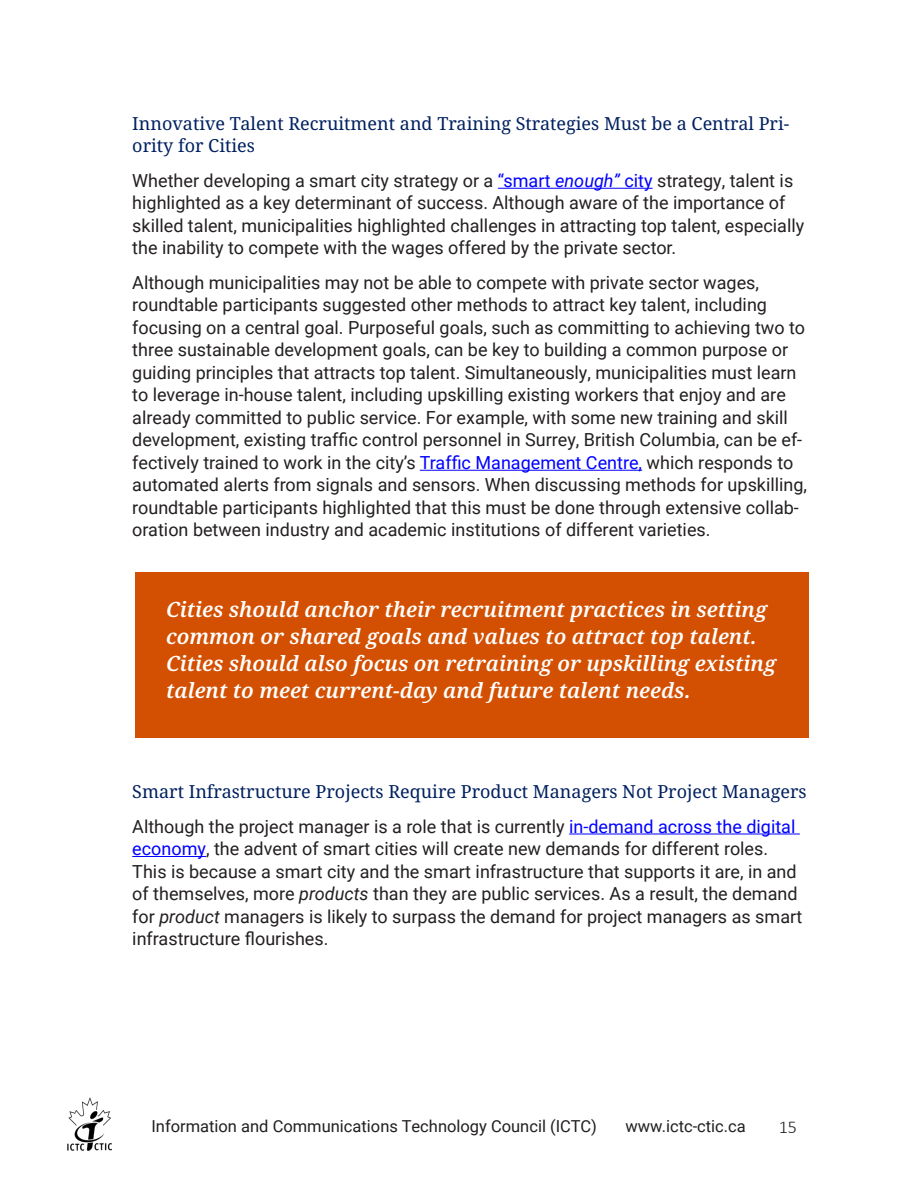
<style>
.page{position:relative;width:918px;height:1188px;background:#fff}
.page>*{position:absolute;margin:0;border:0;box-sizing:border-box;transform-origin:0 0}
.t1{font:italic 600 21px/27px "Noto Serif";color:#fff}
.t2{font:18px/22.5px "Roboto";color:#231f20}
.Heading_3{font:18px/22.5px "Noto Serif";color:#002060}
.t3{font:300 18px "Calibri";color:#231f20}
.t4{font:16.5px "Roboto";color:#231f20}
.s1{color:#00f}
.s2{font-style:italic;color:#00f}
.s3{font-style:italic}
</style>
<div class="page">
<img style="left:67px;top:1097px;width:45px;height:54px">
<div style="left:136px;top:573px;width:673px;height:165px;background:#d35002"></div>
<hr style="left:498px;top:188px;width:155px;height:1px;background:#00f">
<hr style="left:420px;top:470px;width:222px;height:1px;background:#00f">
<hr style="left:569px;top:834px;width:231px;height:1px;background:#00f">
<hr style="left:132px;top:856px;width:74px;height:1px;background:#00f">
<p class="Heading_3" style="left:132px;top:113px;width:659px">Innovative Talent Recruitment and Training Strategies Must be a Central Pri&shy;ority for Cities</p>
<p class="t2" style="left:132px;top:169px;width:673px">Whether developing a smart city strategy or a <span class="s1">“smart</span> <span class="s2">enough”</span> <span class="s1">city</span> strategy, talent is highlighted as a key determinant of success. Although aware of the importance of skilled talent, municipalities highlighted challenges in attracting top talent, especially the inability to compete with the wages offered by the private sector.</p>
<p class="t2" style="left:132px;top:271px;width:676px">Although municipalities may not be able to compete with private sector wages, roundtable participants suggested other methods to attract key talent, including focusing on a central goal. Purposeful goals, such as committing to achieving two to three sustainable development goals, can be key to building a common purpose or guiding principles that attracts top talent. Simultaneously, municipalities must learn to leverage in-house talent, including upskilling existing workers that enjoy and are already committed to public service. For example, with some new training and skill development, existing traffic control personnel in Surrey, British Columbia, can be ef&shy;fectively trained to work in the city’s <span class="s1">Traffic Management Centre,</span> which responds to automated alerts from signals and sensors. When discussing methods for upskilling, roundtable participants highlighted that this must be done through extensive collab&shy;oration between industry and academic institutions of different varieties.</p>
<p class="t1" style="left:166px;top:596px;width:612px">Cities should anchor their recruitment practices in setting common or shared goals and values to attract top talent.<br>Cities should also focus on retraining or upskilling existing talent to meet current-day and future talent needs.</p>
<p class="Heading_3" style="left:132px;top:781px;width:676px">Smart Infrastructure Projects Require Product Managers Not Project Managers</p>
<p class="t2" style="left:132px;top:814px;width:672px">Although the project manager is a role that is currently <span class="s1">in-demand across the digital economy</span>, the advent of smart cities will create new demands for different roles.<br>This is because a smart city and the smart infrastructure that supports it are, in and of themselves, more <span class="s3">products</span> than they are public services. As a result, the demand for <span class="s3">product</span> managers is likely to surpass the demand for project managers as smart infrastructure flourishes.</p>
<p class="t4" style="left:151px;top:1115px;width:447px">Information and Communications Technology Council (ICTC)</p>
<p class="t4" style="left:626px;top:1115px;width:122px">www.ictc-ctic.ca</p>
<p class="t3" style="left:779px;top:1116px;width:20px">15</p>
</div>
